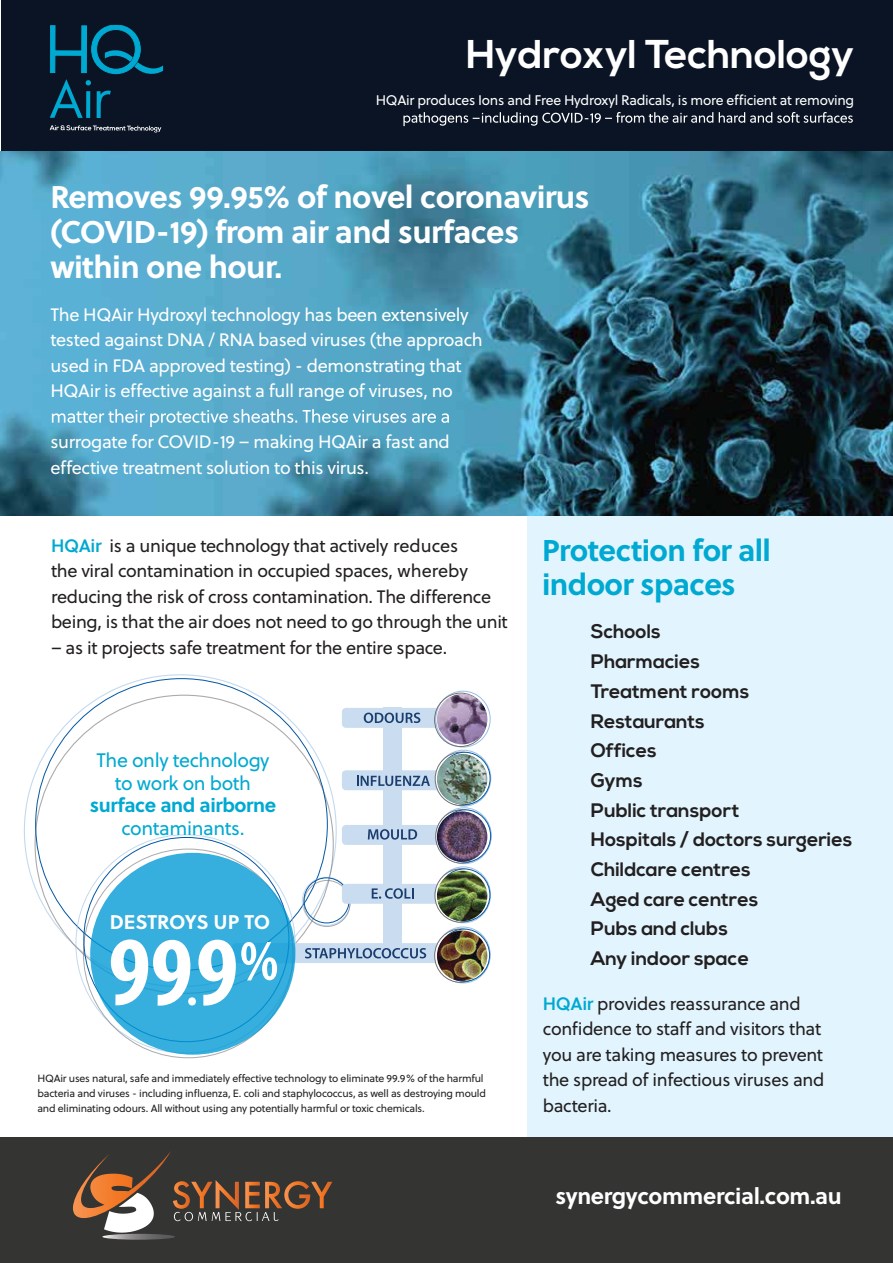
<style>
.page{position:relative;width:893px;height:1263px;background:#fff}
.page>*{position:absolute;margin:0;border:0;box-sizing:border-box;transform-origin:0 0}
.t1{font:700 40.2px "Nexa";color:#fff}
.t2{font:700 31.35px/34.8px "Soleil";letter-spacing:-.02em;color:#fff}
.t3{font:700 30px/34.5px "Soleil";letter-spacing:-.02em;color:#00a9d1}
.t4{font:700 22.5px "Soleil";letter-spacing:-.015em;color:#fff}
.t5{font:700 21px "Nexa";letter-spacing:-.015em;color:#fff}
.t6{font:700 19.8px "Soleil";color:#fff}
.t7{font:700 19.5px/29.7px "Nexa";color:#221f20}
.t8{font:19.5px/22.5px "Soleil";letter-spacing:-.02em;color:#00a9d1;text-align:center}
.t9{font:700 19.5px "Soleil";letter-spacing:-.02em;color:#00a9d1}
.t10{font:18px/25.5px "Soleil";letter-spacing:-.02em;color:#221f20}
.t11{font:18px/25.5px "Soleil";letter-spacing:-.02em;color:#fff}
.t12{font:13.95px "Soleil";letter-spacing:-.02em;color:#fff}
.t13{font:10.5px/15px "Soleil";letter-spacing:-.02em;color:#221f20}
.s1{font-family:"Soleil Sb";color:#00a9d1}
</style>
<div class="page">
<div style="left:527px;top:513px;width:366px;height:625px;background:#e2f4fd"></div>
<div style="left:1px;top:0;width:892px;height:158px;background:#0a1424"></div>
<img style="left:0;top:151px;width:893px;height:364px">
<svg style="left:50px;top:25px;width:113px;height:93px"></svg>
<svg style="left:49px;top:125px;width:112px;height:8px"></svg>
<svg style="left:52px;top:409px;width:397px;height:18px"></svg>
<svg style="left:403px;top:112px;width:450px;height:14px"></svg>
<div style="left:302px;top:877px;width:49px;height:49px;border:1px solid #98c0e6;border-radius:50%"></div>
<div style="left:304px;top:880px;width:46px;height:47px;border:1px solid #727174;border-radius:50%"></div>
<div style="left:304px;top:878px;width:45px;height:45px;border:1px solid #0457a3;border-radius:50%"></div>
<div style="left:232px;top:943px;width:249px;height:20px;background:#c9dcf0;border-radius:4px"></div>
<div style="left:383px;top:708px;width:19px;height:255px;background:#c9dcf0"></div>
<div style="left:342px;top:884px;width:127px;height:20px;background:#c9dcf0;border-radius:4px"></div>
<div style="left:342px;top:825px;width:119px;height:20px;background:#c9dcf0;border-radius:4px"></div>
<div style="left:342px;top:770px;width:111px;height:20px;background:#c9dcf0;border-radius:4px"></div>
<div style="left:342px;top:708px;width:115px;height:20px;background:#c9dcf0;border-radius:4px"></div>
<svg style="left:436px;top:691px;width:54px;height:56px"></svg>
<div style="left:435px;top:691px;width:55px;height:56px;border:1px solid #98c0e6;border-radius:50%"></div>
<div style="left:434px;top:693px;width:53px;height:54px;border:1px solid #727174;border-radius:50%"></div>
<svg style="left:435px;top:929px;width:52px;height:53px"></svg>
<svg style="left:439px;top:929px;width:51px;height:52px"></svg>
<div style="left:438px;top:929px;width:52px;height:53px;border:1px solid #0457a3;border-radius:50%"></div>
<svg style="left:436px;top:750px;width:55px;height:56px"></svg>
<svg style="left:435px;top:752px;width:52px;height:53px"></svg>
<svg style="left:439px;top:752px;width:51px;height:52px"></svg>
<div style="left:439px;top:752px;width:51px;height:53px;border:1px solid #0457a3;border-radius:50%"></div>
<div style="left:437px;top:807px;width:55px;height:57px;border:1px solid #98c0e6;border-radius:50%"></div>
<svg style="left:440px;top:810px;width:51px;height:52px"></svg>
<div style="left:439px;top:809px;width:52px;height:53px;border:1px solid #0457a3;border-radius:50%"></div>
<svg style="left:436px;top:867px;width:55px;height:56px"></svg>
<svg style="left:435px;top:869px;width:52px;height:53px"></svg>
<div style="left:435px;top:868px;width:52px;height:54px;border:1px solid #727174;border-radius:50%"></div>
<svg style="left:439px;top:869px;width:51px;height:52px"></svg>
<div style="left:439px;top:869px;width:51px;height:52px;border:1px solid #0457a3;border-radius:50%"></div>
<svg style="left:364px;top:713px;width:56px;height:10px"></svg>
<svg style="left:357px;top:776px;width:73px;height:10px"></svg>
<svg style="left:368px;top:829px;width:49px;height:11px"></svg>
<svg style="left:305px;top:948px;width:121px;height:10px"></svg>
<svg style="left:372px;top:888px;width:42px;height:11px"></svg>
<div style="left:90px;top:853px;width:205px;height:202px;background:#36aede;border-radius:50%"></div>
<svg style="left:111px;top:939px;width:80px;height:67px"></svg>
<div style="left:188px;top:997px;width:8px;height:8px;background:#fff;border-radius:50%"></div>
<svg style="left:198px;top:940px;width:79px;height:65px"></svg>
<img style="left:437px;top:694px;width:50px;height:50px;border-radius:25px">
<img style="left:437px;top:754px;width:50px;height:50px;border-radius:25px">
<img style="left:437px;top:811px;width:50px;height:51px;border-radius:25px">
<img style="left:437px;top:871px;width:50px;height:50px;border-radius:25px">
<img style="left:437px;top:930px;width:50px;height:51px;border-radius:25px">
<div style="left:0;top:1138px;width:893px;height:125px;background:#343433"></div>
<div style="left:0;top:1137px;width:297px;height:125px;background:#343433"></div>
<svg style="left:73px;top:1151px;width:259px;height:89px"></svg>
<h1 class="t1" style="left:466px;top:31px;width:390px">Hydroxyl Technology</h1>
<p class="t12" style="left:376px;top:90px;width:480px">HQAir produces Ions and Free Hydroxyl Radicals, is more efficient at removing</p>
<h2 class="t2" style="left:50px;top:178px;width:541px">Removes 99.95% of novel coronavirus (COVID-19) from air and surfaces within one hour.</h2>
<p class="t11" style="left:50px;top:301px;width:434px">The HQAir Hydroxyl technology has been extensively tested against DNA / RNA based viruses (the approach used in FDA approved testing) - demonstrating that HQAir is effective against a full range of viruses, no</p>
<p class="t11" style="left:50px;top:429px;width:401px">surrogate for COVID-19 – making HQAir a fast and effective treatment solution to this virus.</p>
<p class="t10" style="left:51px;top:532px;width:458px"><span class="s1">HQAir</span> is a unique technology that actively reduces<br>the viral contamination in occupied spaces, whereby reducing the risk of cross contamination. The difference being, is that the air does not need to go through the unit</p>
<p class="t10" style="left:51px;top:634px;width:398px">– as it projects safe treatment for the entire space.</p>
<p class="t8" style="left:96px;top:748px;width:175px">The only technology to work on both</p>
<p class="t9" style="left:90px;top:790px;width:188px">surface and airborne</p>
<p class="t8" style="left:121px;top:816px;width:125px">contaminants.</p>
<p class="t6" style="left:110px;top:906px;width:162px">DESTROYS UP TO</p>
<p class="t13" style="left:37px;top:1071px;width:450px">HQAir uses natural, safe and immediately effective technology to eliminate 99.9% of the harmful bacteria and viruses - including influenza, E. coli and staphylococcus, as well as destroying mould and eliminating odours. All without using any potentially harmful or toxic chemicals.</p>
<h3 class="t3" style="left:542px;top:531px;width:230px">Protection for all indoor spaces</h3>
<p class="t7" style="left:591px;top:617px;width:263px">Schools<br>Pharmacies<br>Treatment rooms<br>Restaurants<br>Offices<br>Gyms<br>Public transport<br>Hospitals / doctors surgeries<br>Childcare centres<br>Aged care centres<br>Pubs and clubs<br>Any indoor space</p>
<p class="t10" style="left:543px;top:990px;width:283px"><span class="s1">HQAir</span> provides reassurance and confidence to staff and visitors that you are taking measures to prevent the spread of infectious viruses and bacteria.</p>
<p class="t5" style="left:530px;top:1187px;width:313px">righ<sup>sy</sup>ta<sup>n</sup>ir.com.au<sup>m</sup>|<sup>m</sup>13<sup>e</sup>0<sup>rc</sup>0<sup>ia</sup>7<sup>l.</sup>60<sup>com</sup>45<sup>.a</sup>0<sup>u</sup></p>
<p class="t4" style="left:591px;top:1178px;width:73px">ergyco</p>
</div>
